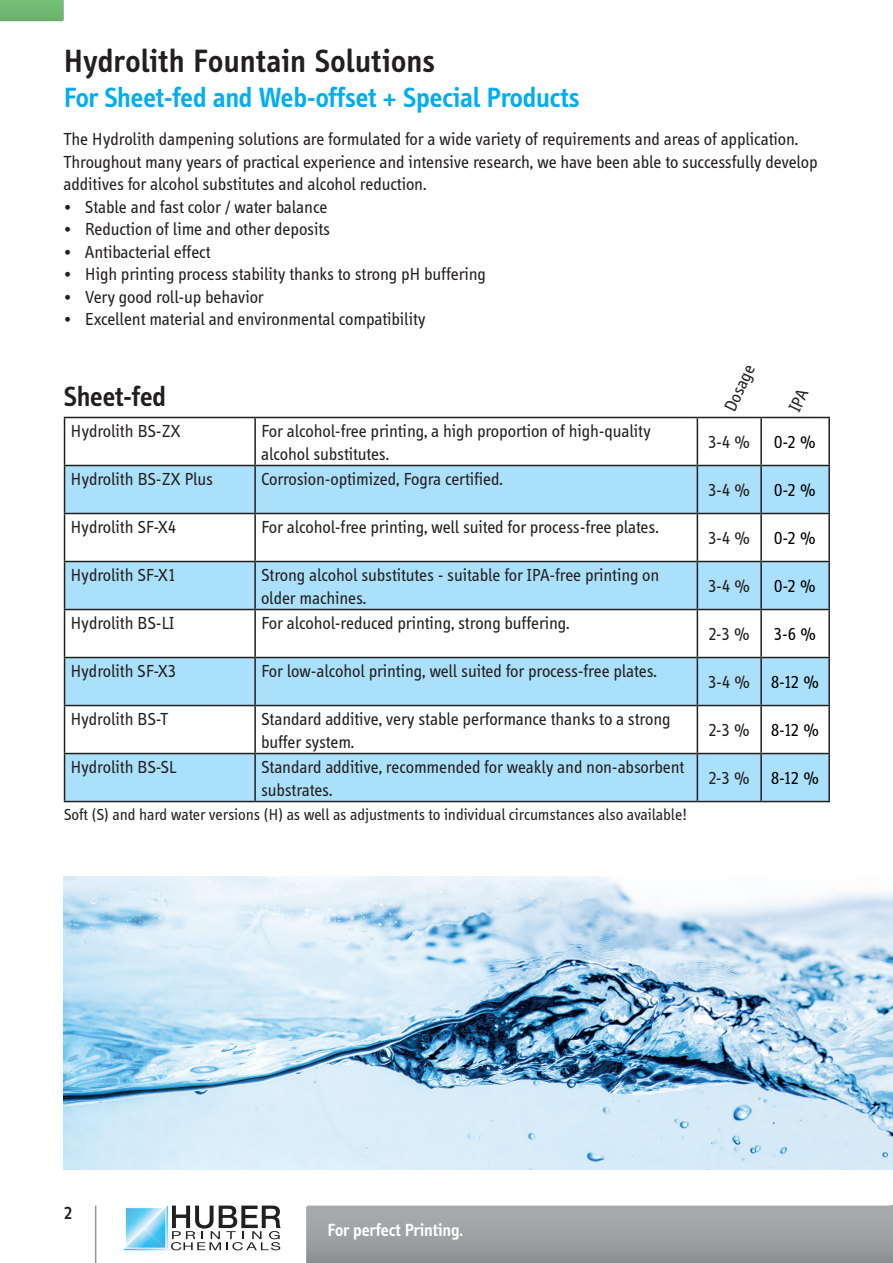
<style>
.page{position:relative;width:893px;height:1263px;background:#fff}
.page>*{position:absolute;margin:0;border:0;box-sizing:border-box;transform-origin:0 0}
.t1{font:600 33px "Info";letter-spacing:.015em;color:#231f20}
.t2{font:600 28.5px "Info";color:#00aeef}
.t3{font:600 28.5px "Info";color:#231f20}
.t4{font:18px/22.5px "Info";color:#231f20}
.t5{font:18px "Info";color:#000}
.t6{font:600 18px "Info";color:#fff}
.t7{font:600 18px "Info";color:#231f20}
.t8{font:16.5px "Info";color:#231f20}
.s1{color:#231f20}
</style>
<div class="page">
<svg style="left:0;top:0;width:64px;height:21px"></svg>
<svg style="left:123px;top:1205px;width:158px;height:46px"></svg>
<hr style="left:95px;top:1205px;width:1px;height:58px;background:#939598">
<svg style="left:306px;top:1205px;width:587px;height:58px;background:#9ea0a3"></svg>
<div style="left:65px;top:466px;width:763px;height:47px;background:#aae0f9"></div>
<svg style="left:65px;top:562px;width:763px;height:239px;fill:#aae0f9"></svg>
<svg style="left:65px;top:706px;width:763px;height:47px"></svg>
<hr style="left:64px;top:418px;width:1px;height:47px;background:#231f20">
<hr style="left:254px;top:418px;width:2px;height:47px;background:#231f20">
<hr style="left:697px;top:418px;width:1px;height:47px;background:#231f20">
<hr style="left:760px;top:418px;width:2px;height:47px;background:#231f20">
<hr style="left:828px;top:418px;width:2px;height:47px;background:#231f20">
<hr style="left:64px;top:465px;width:191px;height:1px;background:#231f20">
<hr style="left:64px;top:466px;width:1px;height:47px;background:#231f20">
<hr style="left:255px;top:465px;width:442px;height:1px;background:#231f20">
<hr style="left:254px;top:466px;width:2px;height:47px;background:#231f20">
<hr style="left:697px;top:465px;width:64px;height:1px;background:#231f20">
<hr style="left:697px;top:466px;width:1px;height:47px;background:#231f20">
<hr style="left:761px;top:465px;width:69px;height:1px;background:#231f20">
<hr style="left:760px;top:466px;width:2px;height:47px;background:#231f20">
<hr style="left:828px;top:466px;width:2px;height:47px;background:#231f20">
<hr style="left:64px;top:513px;width:191px;height:1px;background:#231f20">
<hr style="left:64px;top:514px;width:1px;height:47px;background:#231f20">
<hr style="left:255px;top:513px;width:442px;height:1px;background:#231f20">
<hr style="left:254px;top:514px;width:2px;height:47px;background:#231f20">
<hr style="left:697px;top:513px;width:64px;height:1px;background:#231f20">
<hr style="left:697px;top:514px;width:1px;height:47px;background:#231f20">
<hr style="left:761px;top:513px;width:69px;height:1px;background:#231f20">
<hr style="left:760px;top:514px;width:2px;height:47px;background:#231f20">
<hr style="left:828px;top:514px;width:2px;height:47px;background:#231f20">
<hr style="left:64px;top:561px;width:191px;height:1px;background:#231f20">
<hr style="left:64px;top:562px;width:1px;height:47px;background:#231f20">
<hr style="left:255px;top:561px;width:442px;height:1px;background:#231f20">
<hr style="left:254px;top:562px;width:2px;height:47px;background:#231f20">
<hr style="left:697px;top:561px;width:64px;height:1px;background:#231f20">
<hr style="left:697px;top:562px;width:1px;height:47px;background:#231f20">
<hr style="left:761px;top:561px;width:69px;height:1px;background:#231f20">
<hr style="left:760px;top:562px;width:2px;height:47px;background:#231f20">
<hr style="left:828px;top:562px;width:2px;height:47px;background:#231f20">
<hr style="left:64px;top:609px;width:191px;height:1px;background:#231f20">
<hr style="left:64px;top:610px;width:1px;height:47px;background:#231f20">
<hr style="left:255px;top:609px;width:442px;height:1px;background:#231f20">
<hr style="left:254px;top:610px;width:2px;height:47px;background:#231f20">
<hr style="left:697px;top:609px;width:64px;height:1px;background:#231f20">
<hr style="left:697px;top:610px;width:1px;height:47px;background:#231f20">
<hr style="left:761px;top:609px;width:69px;height:1px;background:#231f20">
<hr style="left:760px;top:610px;width:2px;height:47px;background:#231f20">
<hr style="left:828px;top:610px;width:2px;height:47px;background:#231f20">
<hr style="left:64px;top:657px;width:191px;height:1px;background:#231f20">
<hr style="left:64px;top:658px;width:1px;height:47px;background:#231f20">
<hr style="left:255px;top:657px;width:442px;height:1px;background:#231f20">
<hr style="left:254px;top:658px;width:2px;height:47px;background:#231f20">
<hr style="left:697px;top:657px;width:64px;height:1px;background:#231f20">
<hr style="left:697px;top:658px;width:1px;height:47px;background:#231f20">
<hr style="left:761px;top:657px;width:69px;height:1px;background:#231f20">
<hr style="left:760px;top:658px;width:2px;height:47px;background:#231f20">
<hr style="left:828px;top:658px;width:2px;height:47px;background:#231f20">
<hr style="left:64px;top:705px;width:191px;height:1px;background:#231f20">
<hr style="left:64px;top:706px;width:1px;height:47px;background:#231f20">
<hr style="left:255px;top:705px;width:442px;height:1px;background:#231f20">
<hr style="left:254px;top:706px;width:2px;height:47px;background:#231f20">
<hr style="left:697px;top:705px;width:64px;height:1px;background:#231f20">
<hr style="left:697px;top:706px;width:1px;height:47px;background:#231f20">
<hr style="left:761px;top:705px;width:69px;height:1px;background:#231f20">
<hr style="left:760px;top:706px;width:2px;height:47px;background:#231f20">
<hr style="left:828px;top:706px;width:2px;height:47px;background:#231f20">
<hr style="left:64px;top:753px;width:191px;height:1px;background:#231f20">
<hr style="left:64px;top:754px;width:1px;height:47px;background:#231f20">
<hr style="left:255px;top:753px;width:442px;height:1px;background:#231f20">
<hr style="left:254px;top:754px;width:2px;height:47px;background:#231f20">
<hr style="left:697px;top:753px;width:64px;height:1px;background:#231f20">
<hr style="left:697px;top:754px;width:1px;height:47px;background:#231f20">
<hr style="left:761px;top:753px;width:69px;height:1px;background:#231f20">
<hr style="left:760px;top:754px;width:2px;height:47px;background:#231f20">
<hr style="left:828px;top:754px;width:2px;height:47px;background:#231f20">
<hr style="left:64px;top:801px;width:191px;height:1px;background:#231f20">
<hr style="left:255px;top:801px;width:442px;height:1px;background:#231f20">
<hr style="left:697px;top:801px;width:64px;height:1px;background:#231f20">
<hr style="left:761px;top:801px;width:69px;height:1px;background:#231f20">
<hr style="left:64px;top:417px;width:191px;height:1px;background:#231f20">
<hr style="left:255px;top:417px;width:442px;height:1px;background:#231f20">
<hr style="left:697px;top:417px;width:64px;height:1px;background:#231f20">
<hr style="left:761px;top:417px;width:69px;height:1px;background:#231f20">
<img style="left:64px;top:876px;width:829px;height:293px">
<h1 class="t1" style="left:64px;top:42px;width:373px">Hydrolith Fountain Solutions</h1>
<h2 class="t2" style="left:64px;top:82px;width:517px">For Sheet-fed and Web-offset + Special Products</h2>
<p class="t4" style="left:64px;top:128px;width:755px">The Hydrolith dampening solutions are formulated for a wide variety of requirements and areas of application.<br>Throughout many years of practical experience and intensive research, we have been able to successfully develop additives for alcohol substitutes and alcohol reduction.</p>
<p class="t4" style="left:64px;top:196px;width:265px">• Stable and fast color / water balance</p>
<p class="t4" style="left:64px;top:218px;width:268px">• Reduction of lime and other deposits</p>
<p class="t4" style="left:64px;top:241px;width:148px">• Antibacterial effect</p>
<p class="t4" style="left:64px;top:263px;width:424px">• High printing process stability thanks to strong pH buffering</p>
<p class="t4" style="left:64px;top:286px;width:202px">• Very good roll-up behavior</p>
<p class="t4" style="left:64px;top:308px;width:363px">• Excellent material and environmental compatibility</p>
<h2 class="t3" style="left:64px;top:381px;width:104px">Sheet-fed</h2>
<p class="t4" style="left:719px;top:406px;width:51px;rotate:-65deg">Dosage</p>
<p class="t4" style="left:71px;top:420px;width:112px">Hydrolith BS-ZX</p>
<p class="t4" style="left:261px;top:420px;width:391px">For alcohol-free printing, a high proportion of high-quality alcohol substitutes.</p>
<p class="t4" style="left:708px;top:431px;width:44px">3-4 %</p>
<p class="t5" style="left:774px;top:432px;width:43px">0-2 %</p>
<p class="t4" style="left:71px;top:468px;width:144px">Hydrolith BS-ZX Plus</p>
<p class="t4" style="left:261px;top:468px;width:243px">Corrosion-optimized, Fogra certified.</p>
<p class="t4" style="left:708px;top:479px;width:44px">3-4 %</p>
<p class="t5" style="left:774px;top:480px;width:43px">0-2 %</p>
<p class="t4" style="left:70px;top:516px;width:107px">Hydrolith SF-X4</p>
<p class="t4" style="left:261px;top:516px;width:399px">For alcohol-free printing, well suited for process-free plates.</p>
<p class="t4" style="left:708px;top:527px;width:44px">3-4 %</p>
<p class="t5" style="left:774px;top:528px;width:43px">0-2 %</p>
<p class="t4" style="left:70px;top:564px;width:107px">Hydrolith SF-X1</p>
<p class="t4" style="left:261px;top:564px;width:400px">Strong alcohol substitutes - suitable for IPA-free printing on older machines.</p>
<p class="t4" style="left:708px;top:575px;width:44px">3-4 %</p>
<p class="t5" style="left:774px;top:576px;width:43px">0-2 %</p>
<p class="t4" style="left:70px;top:612px;width:105px">Hydrolith BS-LI</p>
<p class="t4" style="left:261px;top:612px;width:310px">For alcohol-reduced printing, strong buffering.</p>
<p class="t4" style="left:708px;top:623px;width:43px">2-3 %</p>
<p class="t5" style="left:774px;top:624px;width:44px">3-6 %</p>
<p class="t4" style="left:70px;top:660px;width:107px">Hydrolith SF-X3</p>
<p class="t4" style="left:261px;top:660px;width:397px">For low-alcohol printing, well suited for process-free plates.</p>
<p class="t5" style="left:708px;top:672px;width:113px"><span class="s1">3-4 %</span> 8-12 %</p>
<p class="t4" style="left:70px;top:708px;width:99px">Hydrolith BS-T</p>
<p class="t4" style="left:261px;top:708px;width:411px">Standard additive, very stable performance thanks to a strong buffer system.</p>
<p class="t5" style="left:708px;top:720px;width:112px"><span class="s1">2-3 %</span> 8-12 %</p>
<p class="t4" style="left:70px;top:756px;width:108px">Hydrolith BS-SL</p>
<p class="t4" style="left:261px;top:756px;width:425px">Standard additive, recommended for weakly and non-absorbent substrates.</p>
<p class="t5" style="left:708px;top:768px;width:112px"><span class="s1">2-3 %</span> 8-12 %</p>
<p class="t8" style="left:64px;top:806px;width:625px">Soft (S) and hard water versions (H) as well as adjustments to individual circumstances also available!</p>
<p class="t7" style="left:64px;top:1203px;width:10px">2</p>
<p class="t6" style="left:327px;top:1219px;width:137px">For perfect Printing.</p>
</div>
